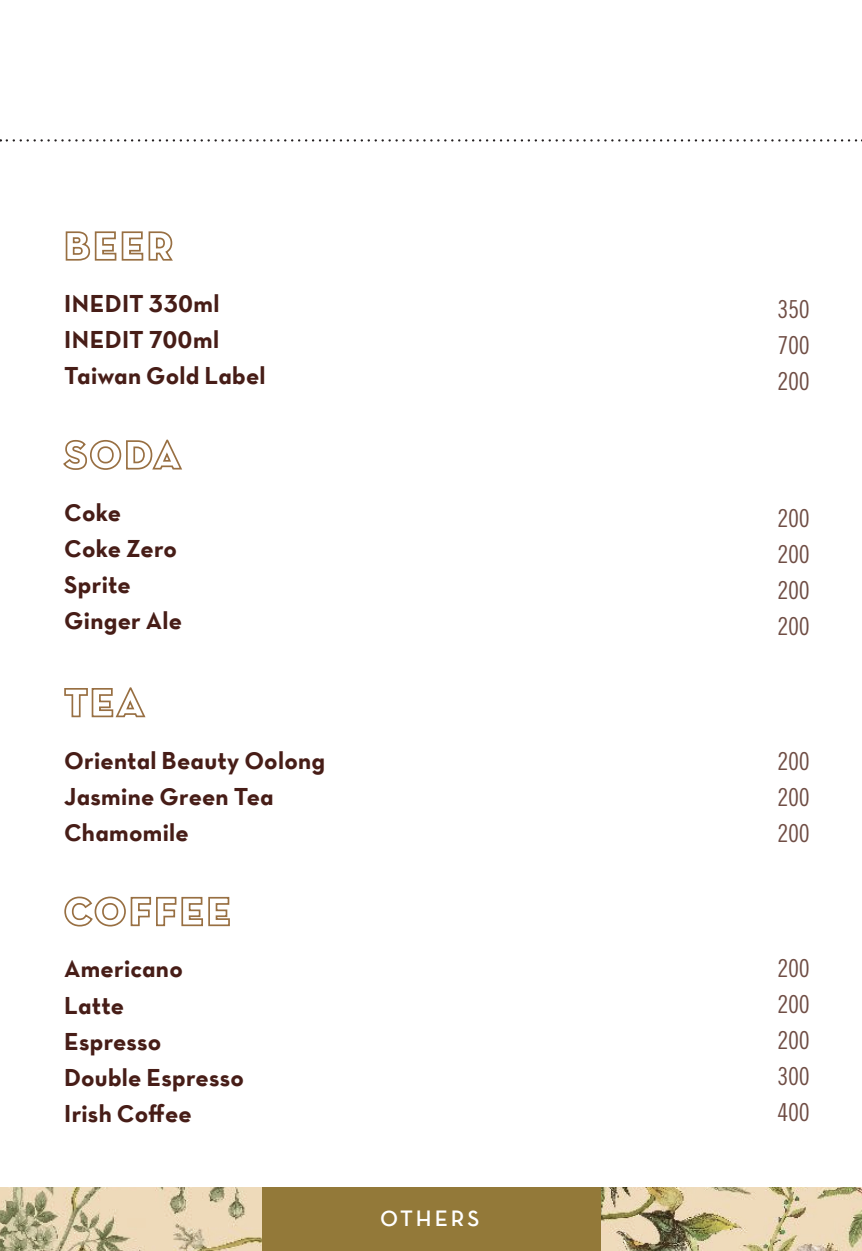
<style>
.page{position:relative;width:862px;height:1251px;background:#fff}
.page>*{position:absolute;margin:0;border:0;box-sizing:border-box;transform-origin:0 0}
.t1{font:24.75px/36px "Neutra Text TF Bold Alt";letter-spacing:.01em;color:#471d17}
.t2{font:24.75px/36px "Trade Gothic LT Std Cn 18";letter-spacing:-.01em;color:#6f4d44;text-align:justify}
.t3{font:22.5px "Neutra Text Demi SC";letter-spacing:.125em;color:#fff}
</style>
<div class="page">
<img style="left:599px;top:1187px;width:262px;height:63px">
<svg style="left:0;top:1187px;width:262px;height:63px;fill:#ecd9b8"></svg>
<div style="left:262px;top:1186px;width:337px;height:64px;background:#937939"></div>
<svg style="left:65px;top:231px;width:108px;height:30px"></svg>
<svg style="left:63px;top:439px;width:119px;height:31px"></svg>
<svg style="left:64px;top:687px;width:82px;height:31px"></svg>
<svg style="left:64px;top:896px;width:166px;height:31px"></svg>
<svg style="left:7px;top:139px;width:855px;height:2px"></svg>
<p class="t1" style="left:64px;top:285px;width:203px">INEDIT 330ml<br>INEDIT 700ml<br>Taiwan Gold Label</p>
<p class="t2" style="left:777px;top:290px;width:34px">350<br>700<br>200</p>
<p class="t1" style="left:64px;top:493px;width:119px">Coke<br>Coke Zero<br>Sprite<br>Ginger Ale</p>
<p class="t2" style="left:777px;top:499px;width:34px">200<br>200<br>200<br>200</p>
<p class="t1" style="left:64px;top:741px;width:262px">Oriental Beauty Oolong<br>Jasmine Green Tea<br>Chamomile</p>
<p class="t2" style="left:777px;top:743px;width:34px">200<br>200<br>200</p>
<p class="t1" style="left:64px;top:950px;width:181px">Americano<br>Latte<br>Espresso<br>Double Espresso<br>Irish Coffee</p>
<p class="t2" style="left:777px;top:949px;width:34px">200<br>200<br>200<br>300<br>400</p>
<p class="t3" style="left:380px;top:1204px;width:101px">OTHERS</p>
</div>
